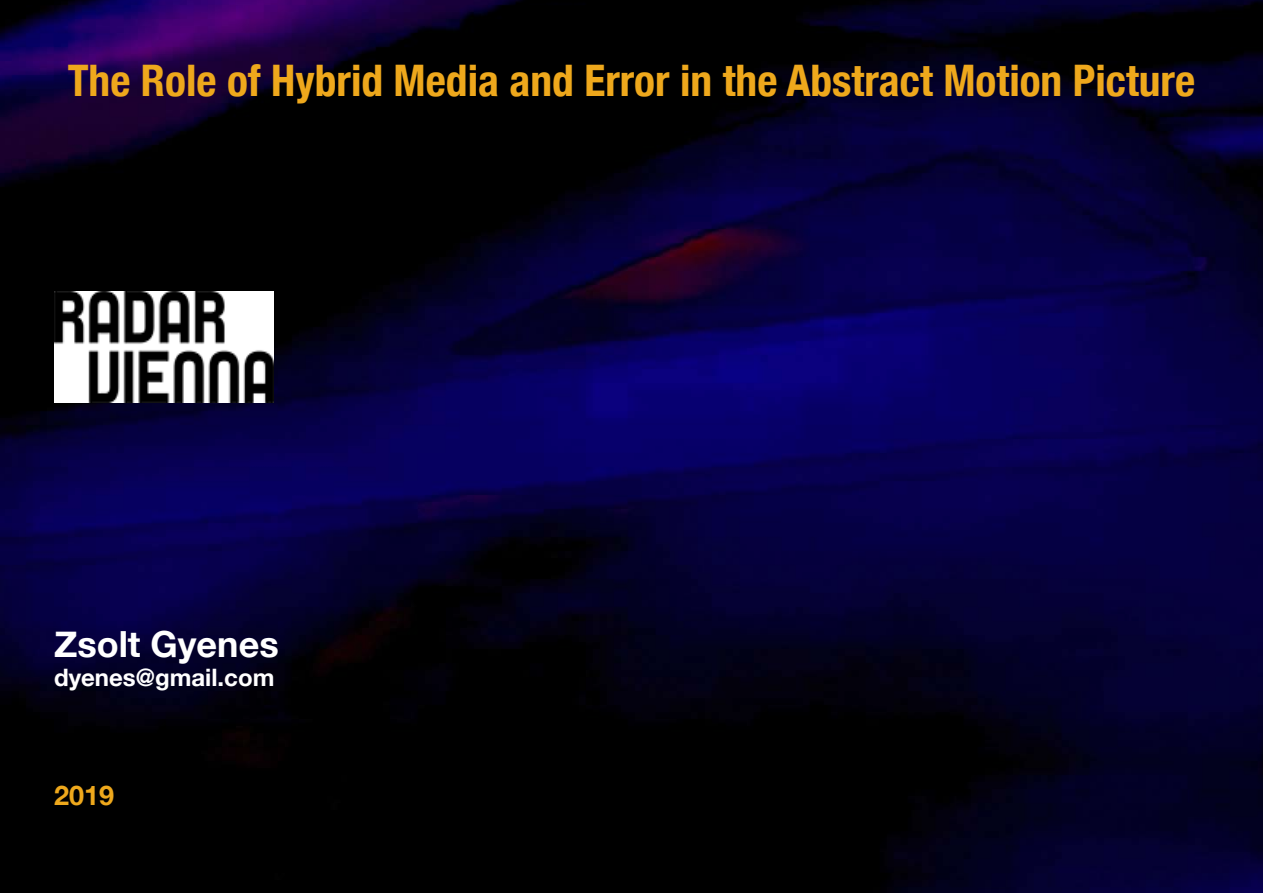
<style>
.page{position:relative;width:1263px;height:893px;background:#fff}
.page>*{position:absolute;margin:0;border:0;box-sizing:border-box;transform-origin:0 0}
.t1{font:700 condensed 43.5px "Helvetica Neue";color:#eea81c}
.t2{font:700 36px "Helvetica Neue";color:#fff}
.t3{font:700 27px "Helvetica Neue";color:#eea81c}
.t4{font:700 24px "Helvetica Neue";color:#fff}
</style>
<div class="page">
<img style="left:0;top:0;width:1263px;height:893px">
<img style="left:54px;top:291px;width:219px;height:112px">
<p class="t1" style="left:68px;top:44px;width:1129px">The Role of Hybrid Media and Error in the Abstract Motion Picture</p>
<p class="t2" style="left:54px;top:616px;width:226px">Zsolt Gyenes</p>
<p class="t4" style="left:54px;top:659px;width:222px">dyenes@gmail.com</p>
<p class="t3" style="left:54px;top:774px;width:62px">2019</p>
</div>
